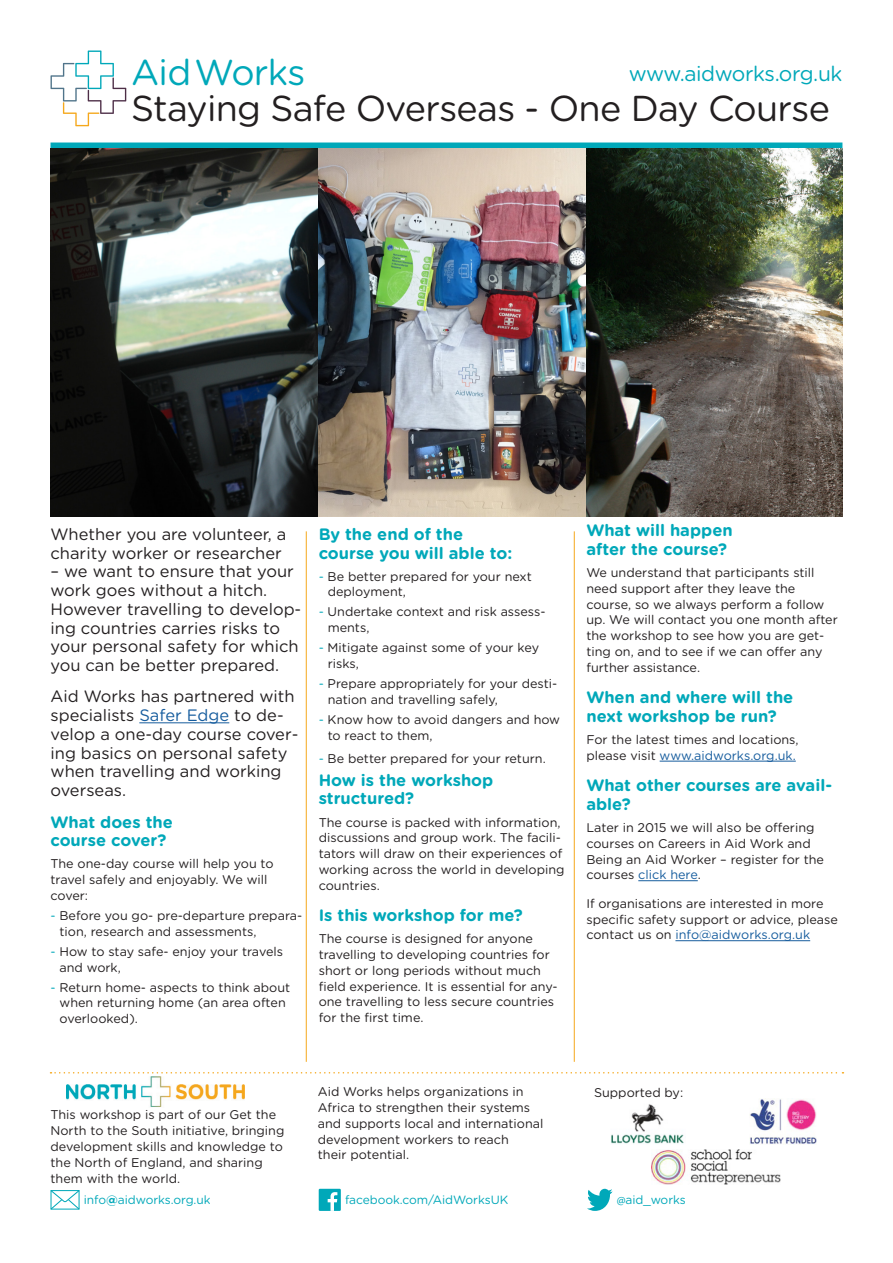
<style>
.page{position:relative;width:893px;height:1263px;background:#fff}
.page>*{position:absolute;margin:0;border:0;box-sizing:border-box;transform-origin:0 0}
.t1{font:36px/36px "Gotham Rounded";letter-spacing:-.02em;color:#231f20}
.t2{font:21px "Gotham Rounded";letter-spacing:-.02em;color:#00a8b9}
.t3{font:16.5px/18.8px "Gotham Rounded";color:#231f20}
.t4{font:700 16.5px/18.8px "Gotham Rounded";color:#00a8b9}
.t5{font:12.6px/15.8px "Gotham Rounded";color:#231f20}
.t6{font:12px "Gotham Rounded";letter-spacing:-.005em;color:#00a8b9}
.s1{color:#00a8b9}
.s2{color:#175d9e}
.s3{font-weight:700}
.s4{font-family:"Myriad Pro"}
</style>
<div class="page">
<hr style="left:660px;top:761px;width:136px;height:1px;background:#175d9e">
<hr style="left:638px;top:880px;width:60px;height:1px;background:#175d9e">
<hr style="left:675px;top:940px;width:135px;height:1px;background:#175d9e">
<svg style="left:51px;top:1072px;width:792px;height:1px"></svg>
<hr style="left:139px;top:722px;width:90px;height:1px;background:#175d9e">
<hr style="left:306px;top:531px;width:1px;height:531px;background:#f5a81c">
<hr style="left:574px;top:531px;width:1px;height:531px;background:#f5a81c">
<div style="left:319px;top:1189px;width:22px;height:22px;background:#00a8b9"></div>
<svg style="left:328px;top:1192px;width:9px;height:19px"></svg>
<svg style="left:587px;top:1189px;width:26px;height:22px"></svg>
<svg style="left:50px;top:1190px;width:30px;height:20px"></svg>
<div style="left:51px;top:143px;width:791px;height:6px;background:#00a8b9"></div>
<svg style="left:51px;top:51px;width:75px;height:75px"></svg>
<img style="left:611px;top:1104px;width:73px;height:40px">
<img style="left:749px;top:1099px;width:68px;height:45px">
<img style="left:651px;top:1149px;width:129px;height:36px">
<img style="left:51px;top:149px;width:791px;height:368px">
<img style="left:66px;top:1077px;width:178px;height:30px">
<p class="t1" style="left:131px;top:52px;width:700px"><span class="s1">Aid Works<br></span>Staying Safe Overseas - One Day Course</p>
<p class="t2" style="left:629px;top:59px;width:215px">www.aidworks.org.uk</p>
<p class="t3" style="left:51px;top:524px;width:237px">Whether you are volunteer, a charity worker or researcher</p>
<p class="t3" style="left:51px;top:561px;width:252px">– we want to ensure that your work goes without a hitch.<br>However travelling to develop&shy;ing countries carries risks to your personal safety for which you can be better prepared.</p>
<p class="t3" style="left:51px;top:686px;width:249px">Aid Works has partnered with specialists <span class="s2">Safer Edge</span> to de&shy;velop a one-day course cover&shy;ing basics on personal safety when travelling and working overseas.</p>
<p class="t4" style="left:51px;top:812px;width:124px">What does the course cover?</p>
<p class="t5" style="left:51px;top:855px;width:225px">The one-day course will help you to travel safely and enjoyably. We will cover:</p>
<p class="t5" style="left:60px;top:907px;width:244px;text-indent:-9px"><span class="s1">-</span> Before you go- pre-departure prepara&shy;tion, research and assessments,</p>
<p class="t5" style="left:60px;top:943px;width:225px;text-indent:-9px"><span class="s1">-</span> How to stay safe- enjoy your travels and work,</p>
<p class="t5" style="left:60px;top:979px;width:232px;text-indent:-9px"><span class="s1">-</span> Return home- aspects to think about when returning home (an area often overlooked).</p>
<p class="t4" style="left:319px;top:524px;width:195px">By the end of the course you will able to:</p>
<p class="t5" style="left:328px;top:568px;width:206px;text-indent:-9px"><span class="s1">-</span> Be better prepared for your next deployment,</p>
<p class="t5" style="left:328px;top:603px;width:219px;text-indent:-9px"><span class="s1">-</span> Undertake context and risk assess&shy;ments,</p>
<p class="t5" style="left:328px;top:639px;width:213px;text-indent:-9px"><span class="s1">-</span> Mitigate against some of your key risks,</p>
<p class="t5" style="left:328px;top:675px;width:231px;text-indent:-9px"><span class="s1">-</span> Prepare appropriately for your desti&shy;nation and travelling safely,</p>
<p class="t5" style="left:328px;top:711px;width:234px;text-indent:-9px"><span class="s1">-</span> Know how to avoid dangers and how to react to them,</p>
<p class="t5" style="left:319px;top:750px;width:229px"><span class="s1">-</span> Be better prepared for your return.</p>
<p class="t4" style="left:319px;top:770px;width:176px">How is the workshop structured?</p>
<p class="t5" style="left:319px;top:814px;width:247px">The course is packed with information, discussions and group work. The facili&shy;tators will draw on their experiences of working across the world in developing countries.</p>
<p class="t4" style="left:319px;top:905px;width:206px">Is this workshop for me?</p>
<p class="t5" style="left:319px;top:930px;width:240px">The course is designed for anyone travelling to developing countries for short or long periods without much field experience. It is essential for any&shy;one travelling to less secure countries for the first time.</p>
<p class="t4" style="left:586px;top:520px;width:148px">What will happen after the course?</p>
<p class="t5" style="left:586px;top:564px;width:253px">We understand that participants still need support after they leave the course, so we always perform a follow up. We will contact you one month after the workshop to see how you are get&shy;ting on, and to see if we can offer any further assistance.</p>
<p class="t4" style="left:586px;top:687px;width:208px">When and where will the next workshop be run?</p>
<p class="t5" style="left:586px;top:731px;width:214px">For the latest times and locations, please visit <span class="s2">www.aidworks.org.uk.</span></p>
<p class="t4" style="left:586px;top:775px;width:247px">What other courses are avail&shy;able?</p>
<p class="t5" style="left:586px;top:819px;width:239px">Later in 2015 we will also be offering courses on Careers in Aid Work and<br>Being an Aid Worker – register for the courses <span class="s2">click here</span>.</p>
<p class="t5" style="left:586px;top:895px;width:253px">If organisations are interested in more specific safety support or advice, please contact us on <span class="s2">info@aidworks.org.uk</span></p>
<p class="t5" style="left:51px;top:1106px;width:235px">This workshop is part of our Get the<br>North to the South initiative, bringing development skills and knowledge to the North of England, and sharing them with the world.</p>
<p class="t6" style="left:84px;top:1191px;width:128px">info<span class="s3">@</span>aidworks.org.uk</p>
<p class="t5" style="left:318px;top:1083px;width:227px">Aid Works helps organizations in<br>Africa to strengthen their systems and supports local and international development workers to reach<br>their potential.</p>
<p class="t6" style="left:345px;top:1191px;width:165px">facebook.com/AidWorksUK</p>
<p class="t6" style="left:617px;top:1191px;width:71px"><span class="s4">@</span>aid_works</p>
<p class="t5" style="left:594px;top:1084px;width:91px">Supported by:</p>
</div>
